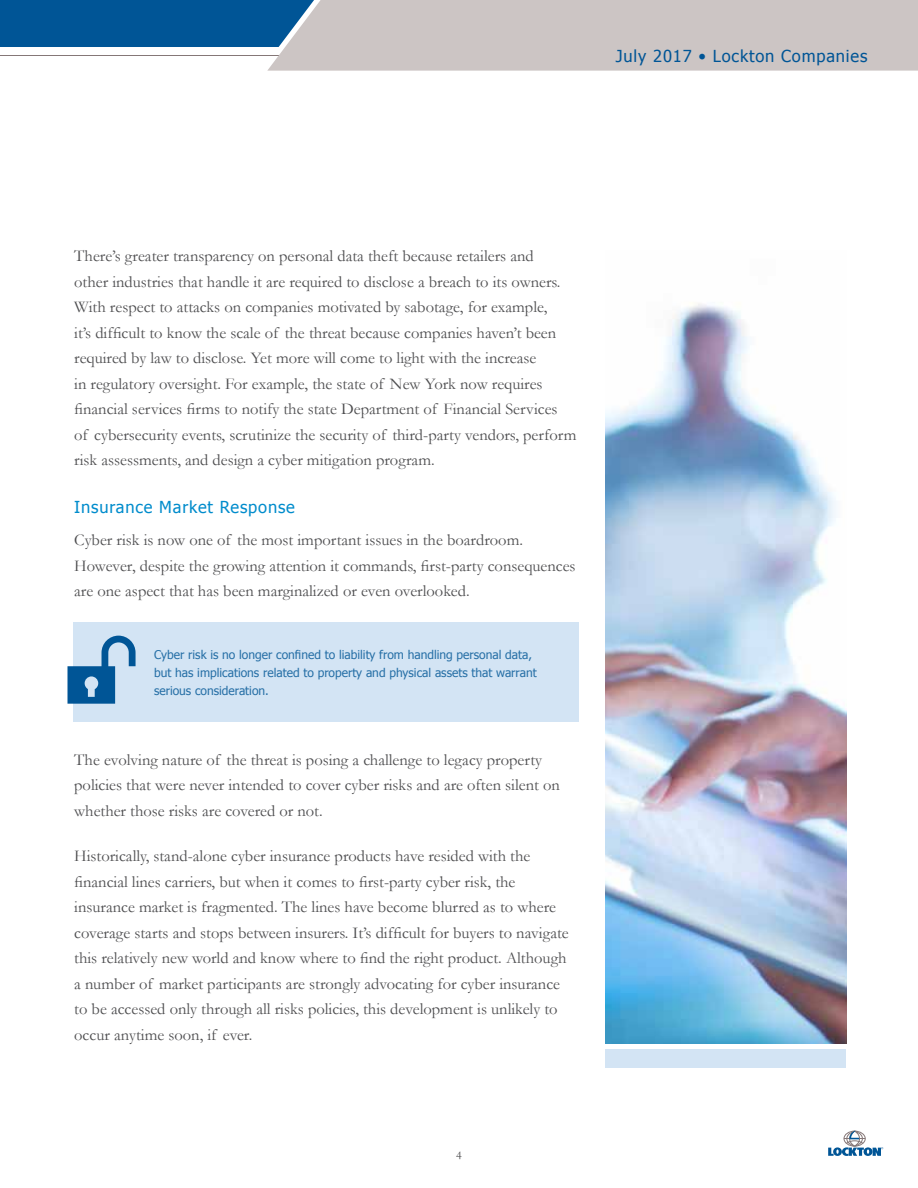
<style>
.page{position:relative;width:918px;height:1188px;background:#fff}
.page>*{position:absolute;margin:0;border:0;box-sizing:border-box;transform-origin:0 0}
.t1{font:16.5px/25.5px "Garamond";color:#4d4d4f}
.t2{font:16.5px "Tahoma";letter-spacing:.05em;color:#005596}
.t3{font:16.5px "Tahoma";letter-spacing:.05em;color:#008ccc}
.t4{font:12px/18px "Tahoma";color:#266fa6}
.t5{font:12px "Garamond";color:#4d4d4f}
</style>
<div class="page">
<hr style="left:0;top:55px;width:420px;height:1px;background:#857777">
<div style="left:267px;top:0;width:651px;height:71px;background:#ccc5c4"></div>
<svg style="left:0;top:0;width:324px;height:47px;background:#115f9a"></svg>
<svg style="left:828px;top:1131px;width:55px;height:25px"></svg>
<div style="left:73px;top:623px;width:505px;height:99px;background:#d3e4f4"></div>
<svg style="left:68px;top:636px;width:68px;height:68px"></svg>
<img style="left:605px;top:303px;width:241px;height:741px">
<div style="left:605px;top:1049px;width:241px;height:19px;background:#d3e4f4"></div>
<p class="t2" style="left:616px;top:45px;width:253px">July 2017 • Lockton Companies</p>
<p class="t1" style="left:74px;top:243px;width:504px">There’s greater transparency on personal data theft because retailers and<br>other industries that handle it are required to disclose a breach to its owners.<br>With respect to attacks on companies motivated by sabotage, for example,<br>it’s difficult to know the scale of the threat because companies haven’t been required by law to disclose. Yet more will come to light with the increase<br>in regulatory oversight. For example, the state of New York now requires financial services firms to notify the state Department of Financial Services<br>of cybersecurity events, scrutinize the security of third-party vendors, perform risk assessments, and design a cyber mitigation program.</p>
<p class="t3" style="left:74px;top:496px;width:222px">Insurance Market Response</p>
<p class="t1" style="left:74px;top:527px;width:503px">Cyber risk is now one of the most important issues in the boardroom.<br>However, despite the growing attention it commands, first-party consequences are one aspect that has been marginalized or even overlooked.</p>
<p class="t4" style="left:154px;top:645px;width:384px">Cyber risk is no longer confined to liability from handling personal data, but has implications related to property and physical assets that warrant serious consideration.</p>
<p class="t1" style="left:74px;top:746px;width:487px">The evolving nature of the threat is posing a challenge to legacy property policies that were never intended to cover cyber risks and are often silent on whether those risks are covered or not.</p>
<p class="t1" style="left:74px;top:843px;width:496px">Historically, stand-alone cyber insurance products have resided with the financial lines carriers, but when it comes to first-party cyber risk, the insurance market is fragmented. The lines have become blurred as to where coverage starts and stops between insurers. It’s difficult for buyers to navigate this relatively new world and know where to find the right product. Although a number of market participants are strongly advocating for cyber insurance to be accessed only through all risks policies, this development is unlikely to occur anytime soon, if ever.</p>
<p class="t5" style="left:456px;top:1147px;width:7px">4</p>
</div>
